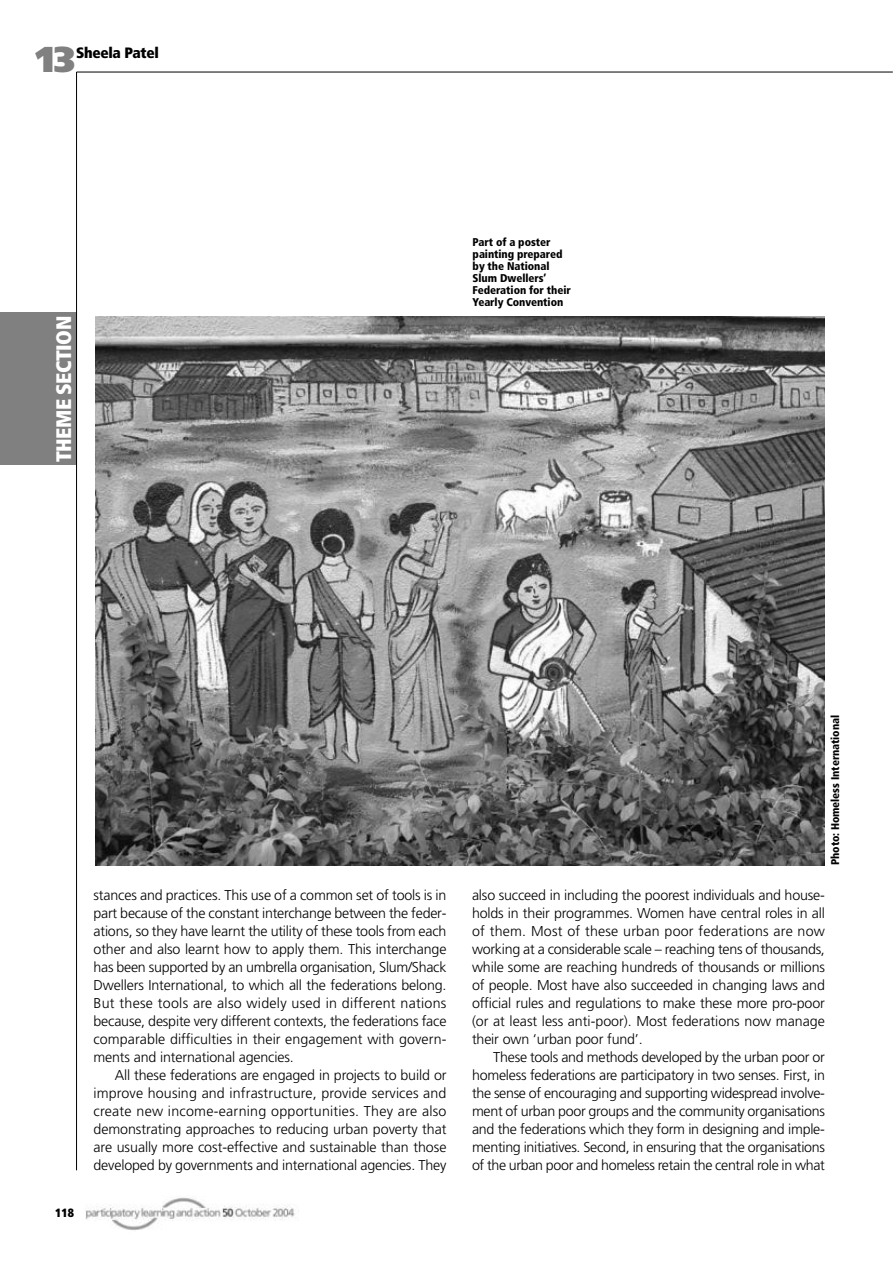
<style>
.page{position:relative;width:893px;height:1263px;background:#fff}
.page>*{position:absolute;margin:0;border:0;box-sizing:border-box;transform-origin:0 0}
.t1{font:900 36px "Frutiger";color:#808080}
.t2{font:900 condensed 21px "Frutiger";letter-spacing:-.02em;color:#fff}
.t3{font:900 condensed 15px "Frutiger";letter-spacing:-.02em;color:#000}
.t4{font:300 14.25px/18px "Frutiger";letter-spacing:-.01em;color:#000;text-align:justify}
.t5{font:900 condensed 12px "Frutiger";color:#000}
.t6{font:900 condensed 11.25px/12px "Frutiger";letter-spacing:-.005em;color:#000}
</style>
<div class="page">
<div style="left:0;top:313px;width:76px;height:152px;background:#808080"></div>
<hr style="left:77px;top:72px;width:816px;height:1px;background:#000">
<hr style="left:76px;top:72px;width:1px;height:1098px;background:#000">
<img style="left:86px;top:1197px;width:209px;height:33px">
<img style="left:96px;top:316px;width:729px;height:550px">
<h1 class="t1" style="left:36px;top:45px;width:41px">13</h1>
<p class="t3" style="left:76px;top:47px;width:84px">Sheela Patel</p>
<h2 class="t2" style="left:55px;top:462px;width:148px;rotate:-90deg">THEME SECTION</h2>
<p class="t6" style="left:473px;top:237px;width:100px">Part of a poster painting prepared by the National<br>Slum Dwellers’<br>Federation for their<br>Yearly Convention</p>
<p class="t5" style="left:55px;top:1208px;width:20px">118</p>
<p class="t4" style="left:94px;top:887px;width:354px">stances and practices. This use of a common set of tools is in part because of the constant interchange between the feder&shy;ations, so they have learnt the utility of these tools from each other and also learnt how to apply them. This interchange has been supported by an umbrella organisation, Slum/Shack Dwellers International, to which all the federations belong.<br>But these tools are also widely used in different nations because, despite very different contexts, the federations face comparable difficulties in their engagement with govern&shy;ments and international agencies.</p>
<p class="t4" style="left:94px;top:1067px;width:354px;text-indent:21px">All these federations are engaged in projects to build or improve housing and infrastructure, provide services and create new income-earning opportunities. They are also demonstrating approaches to reducing urban poverty that are usually more cost-effective and sustainable than those developed by governments and international agencies. They</p>
<p class="t6" style="left:830px;top:865px;width:152px;rotate:-90deg">Photo: Homeless International</p>
<p class="t4" style="left:472px;top:887px;width:354px">also succeed in including the poorest individuals and house&shy;holds in their programmes. Women have central roles in all of them. Most of these urban poor federations are now working at a considerable scale – reaching tens of thousands, while some are reaching hundreds of thousands or millions of people. Most have also succeeded in changing laws and official rules and regulations to make these more pro-poor (or at least less anti-poor). Most federations now manage their own ‘urban poor fund’.</p>
<p class="t4" style="left:472px;top:1049px;width:354px;text-indent:21px">These tools and methods developed by the urban poor or homeless federations are participatory in two senses. First, in the sense of encouraging and supporting widespread involve&shy;ment of urban poor groups and the community organisations and the federations which they form in designing and imple&shy;menting initiatives. Second, in ensuring that the organisations of the urban poor and homeless retain the central role in what</p>
</div>
